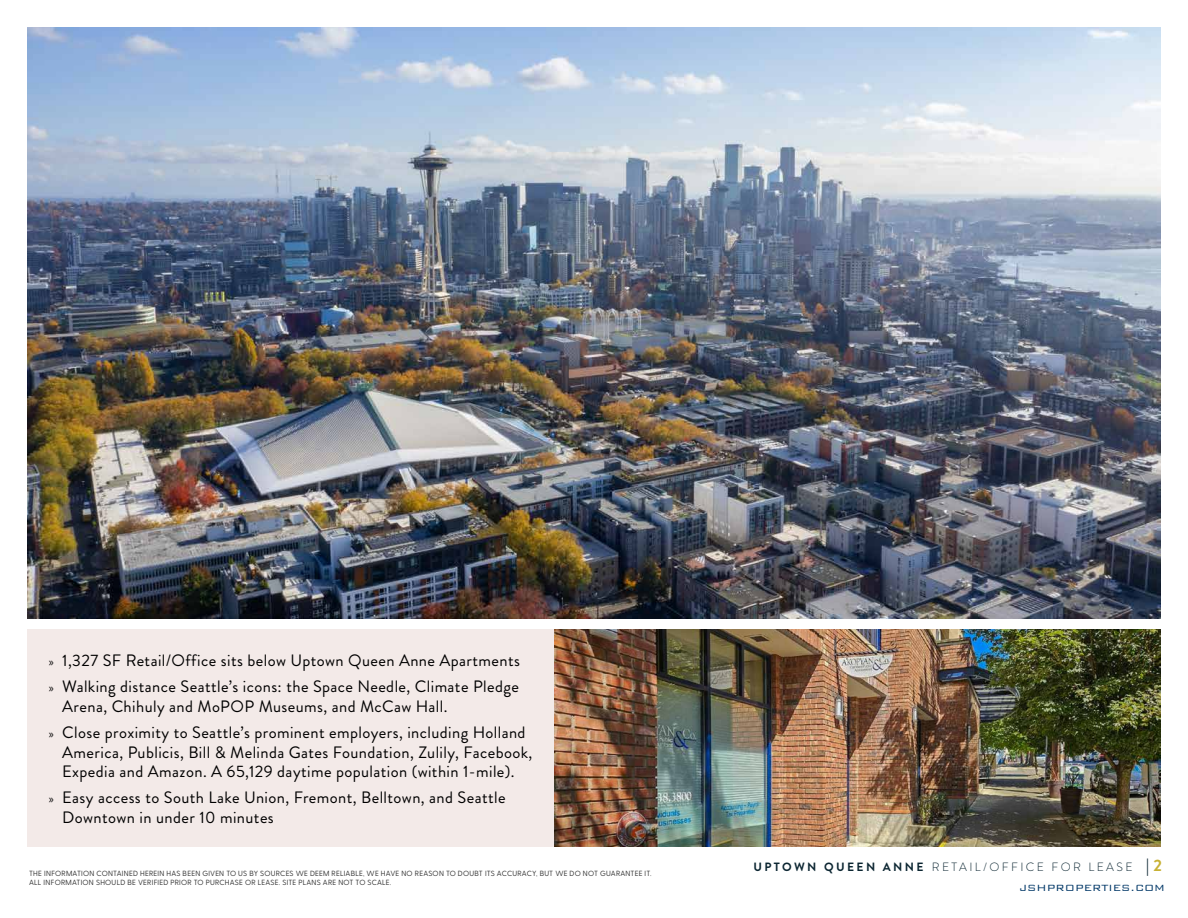
<style>
.page{position:relative;width:1188px;height:918px;background:#fff}
.page>*{position:absolute;margin:0;border:0;box-sizing:border-box;transform-origin:0 0}
.t1{font:16.5px/19.5px "Brandon Grotesque";letter-spacing:.025em;color:#000}
.t2{font:300 12px "Brandon Grotesque";letter-spacing:.2em;color:#0c2632}
.t3{font:300 12px "Bank Gothic BT";color:#003767}
.t4{font:7.5px/9px "Greycliff CF";letter-spacing:.025em;color:#333}
.s1{font-family:"Myriad Pro";font-size:12px}
.s2{font-weight:700}
.s3{font-weight:700;font-size:16.5px}
.s4{font-weight:700;font-size:16.5px;color:#c8b134}
</style>
<div class="page">
<div style="left:27px;top:630px;width:527px;height:217px;background:#f3eae8"></div>
<img style="left:554px;top:630px;width:606px;height:217px">
<img style="left:27px;top:28px;width:1133px;height:590px">
<p class="t1" style="left:49px;top:651px;width:473px"><span class="s1">»</span> 1,327 SF Retail/Office sits below Uptown Queen Anne Apartments</p>
<p class="t1" style="left:62px;top:677px;width:458px;text-indent:-14px"><span class="s1">»</span> Walking distance Seattle’s icons: the Space Needle, Climate Pledge<br>Arena, Chihuly and MoPOP Museums, and McCaw Hall.</p>
<p class="t1" style="left:62px;top:723px;width:472px;text-indent:-14px"><span class="s1">»</span> Close proximity to Seattle’s prominent employers, including Holland<br>America, Publicis, Bill &amp; Melinda Gates Foundation, Zulily, Facebook,<br>Expedia and Amazon. A 65,129 daytime population (within 1-mile).</p>
<p class="t1" style="left:62px;top:788px;width:445px;text-indent:-14px"><span class="s1">»</span> Easy access to South Lake Union, Fremont, Belltown, and Seattle<br>Downtown in under 10 minutes</p>
<p class="t4" style="left:29px;top:868px;width:624px">THE INFORMATION CONTAINED HEREIN HAS BEEN GIVEN TO US BY SOURCES WE DEEM RELIABLE, WE HAVE NO REASON TO DOUBT ITS ACCURACY, BUT WE DO NOT GUARANTEE IT.<br>ALL INFORMATION SHOULD BE VERIFIED PRIOR TO PURCHASE OR LEASE. SITE PLANS ARE NOT TO SCALE.</p>
<p class="t2" style="left:753px;top:859px;width:410px"><span class="s2">UPTOWN QUEEN ANNE</span> RETAIL/OFFICE FOR LEASE <span class="s3">|</span> <span class="s4">2</span></p>
<p class="t3" style="left:1019px;top:882px;width:147px">JSHPROPERTIES.COM</p>
</div>
